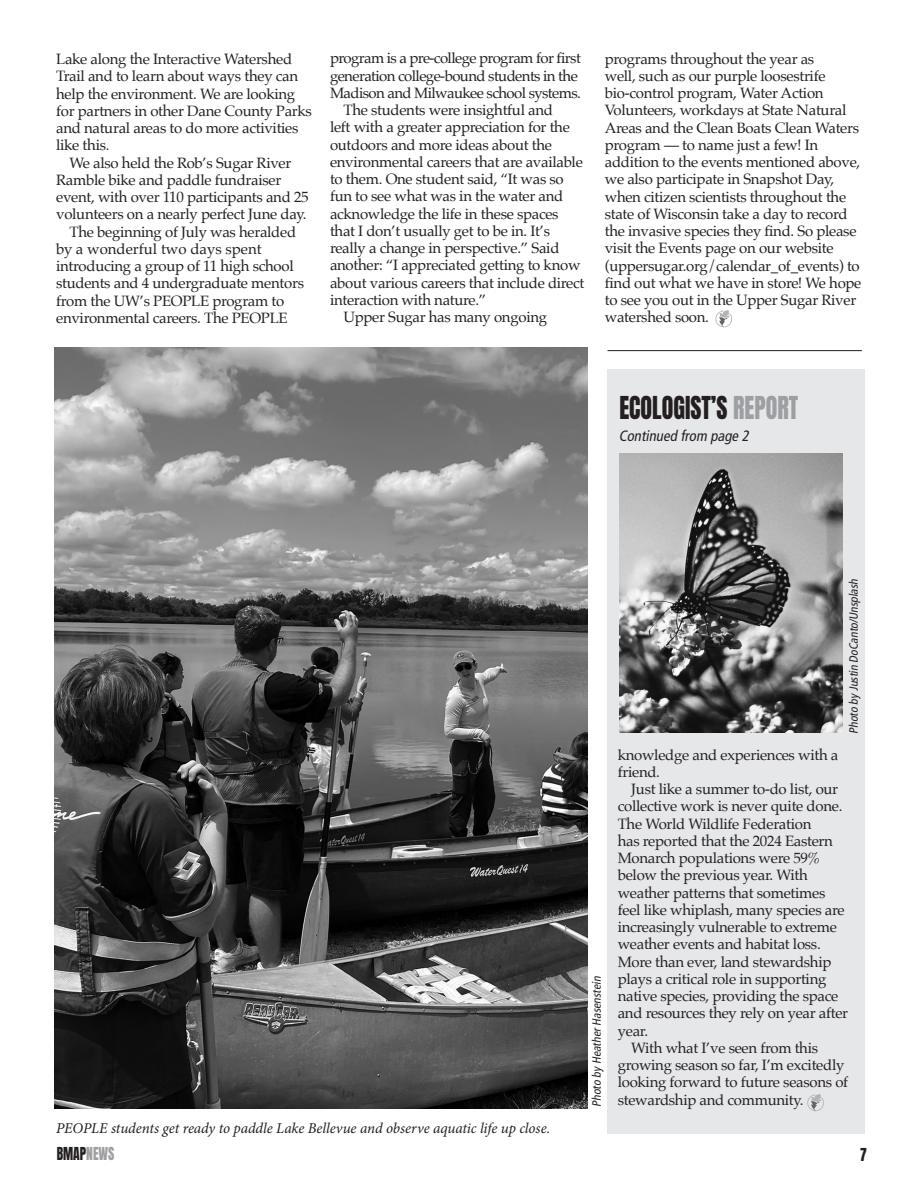
<style>
.page{position:relative;width:918px;height:1188px;background:#fff}
.page>*{position:absolute;margin:0;border:0;box-sizing:border-box;transform-origin:0 0}
.t1{font:26.85px "Anton";color:#231f20;scale:.89 1}
.t2{font:15.15px "Anton";color:#231f20;scale:.89 1}
.t3{font:15px/17.2px "Palatino";letter-spacing:-.02em;color:#231f20}
.t4{font:15px "Palatino";letter-spacing:-.04em;color:#231f20}
.t5{font:italic 15px "Minion Pro";letter-spacing:-.005em;color:#231f20}
.t6{font:15px "Palatino";color:#231f20}
.t7{font:italic condensed 15px "Frutiger";color:#231f20}
.t8{font:italic condensed 12px "Frutiger";color:#231f20}
.s1{color:#9d9fa2}
</style>
<div class="page">
<div style="left:607px;top:369px;width:258px;height:764px;background:#e6e7e9"></div>
<svg style="left:716px;top:310px;width:16px;height:17px"></svg>
<img style="left:54px;top:348px;width:534px;height:760px">
<hr style="left:608px;top:350px;width:254px;height:1px;background:#231f20">
<svg style="left:807px;top:1094px;width:17px;height:17px"></svg>
<img style="left:620px;top:454px;width:222px;height:278px">
<p class="t3" style="left:56px;top:50px;width:257px">Lake along the Interactive Watershed Trail and to learn about ways they can help the environment. We are looking for partners in other Dane County Parks and natural areas to do more activities like this.</p>
<p class="t3" style="left:70px;top:154px;width:223px">We also held the Rob’s Sugar River</p>
<p class="t3" style="left:56px;top:171px;width:227px">Ramble bike and paddle fundraiser</p>
<p class="t3" style="left:56px;top:188px;width:254px">event, with over 110 participants and 25</p>
<p class="t3" style="left:56px;top:206px;width:252px">volunteers on a nearly perfect June day.</p>
<p class="t3" style="left:70px;top:223px;width:228px">The beginning of July was heralded</p>
<p class="t6" style="left:56px;top:236px;width:207px">by a wonderful two days spent</p>
<p class="t3" style="left:56px;top:257px;width:239px">introducing a group of 11 high school</p>
<p class="t3" style="left:56px;top:275px;width:249px">students and 4 undergraduate mentors</p>
<p class="t3" style="left:56px;top:292px;width:230px">from the UW’s PEOPLE program to</p>
<p class="t3" style="left:56px;top:309px;width:233px">environmental careers. The PEOPLE</p>
<p class="t4" style="left:330px;top:46px;width:252px">program is a pre-college program for first</p>
<p class="t4" style="left:330px;top:63px;width:249px">generation college-bound students in the</p>
<p class="t4" style="left:330px;top:80px;width:252px">Madison and Milwaukee school systems.</p>
<p class="t3" style="left:344px;top:101px;width:211px">The students were insightful and</p>
<p class="t3" style="left:330px;top:119px;width:241px">left with a greater appreciation for the</p>
<p class="t3" style="left:330px;top:136px;width:224px">outdoors and more ideas about the</p>
<p class="t3" style="left:330px;top:153px;width:254px">environmental careers that are available</p>
<p class="t3" style="left:330px;top:170px;width:235px">to them. One student said, “It was so</p>
<p class="t3" style="left:330px;top:188px;width:235px">fun to see what was in the water and</p>
<p class="t3" style="left:330px;top:205px;width:230px">acknowledge the life in these spaces</p>
<p class="t3" style="left:330px;top:222px;width:222px">that I don’t usually get to be in. It’s</p>
<p class="t3" style="left:330px;top:239px;width:231px">really a change in perspective.” Said</p>
<p class="t3" style="left:330px;top:257px;width:252px">another: “I appreciated getting to know</p>
<p class="t3" style="left:330px;top:274px;width:256px">about various careers that include direct</p>
<p class="t3" style="left:330px;top:291px;width:158px">interaction with nature.”</p>
<p class="t3" style="left:344px;top:308px;width:205px">Upper Sugar has many ongoing</p>
<p class="t3" style="left:605px;top:50px;width:258px">programs throughout the year as<br>well, such as our purple loosestrife bio-control program, Water Action Volunteers, workdays at State Natural Areas and the Clean Boats Clean Waters program — to name just a few! In addition to the events mentioned above, we also participate in Snapshot Day, when citizen scientists throughout the state of Wisconsin take a day to record the invasive species they find. So please visit the Events page on our website (uppersugar.org/calendar_of_events) to find out what we have in store! We hope to see you out in the Upper Sugar River watershed soon.</p>
<h1 class="t1" style="left:619px;top:394px;width:202px">ECOLOGIST’S <span class="s1">REPORT</span></h1>
<p class="t7" style="left:619px;top:427px;width:135px">Continued from page 2</p>
<p class="t8" style="left:590px;top:1107px;width:134px;rotate:-90deg">Photo by HeatherHasenstein</p>
<p class="t8" style="left:847px;top:734px;width:159px;rotate:-90deg">Photo by Justin DoCanto/Unsplash</p>
<p class="t3" style="left:618px;top:746px;width:222px">knowledge and experiences with a friend.</p>
<p class="t3" style="left:631px;top:780px;width:208px">Just like a summer to-do list, our</p>
<p class="t3" style="left:618px;top:798px;width:226px">collective work is never quite done.</p>
<p class="t3" style="left:618px;top:815px;width:195px">The World Wildlife Federation</p>
<p class="t3" style="left:618px;top:832px;width:217px">has reported that the 2024 Eastern</p>
<p class="t3" style="left:618px;top:849px;width:204px">Monarch populations were 59%</p>
<p class="t3" style="left:618px;top:867px;width:191px">below the previous year. With</p>
<p class="t3" style="left:618px;top:884px;width:209px">weather patterns that sometimes</p>
<p class="t3" style="left:618px;top:901px;width:228px">feel like whiplash, many species are</p>
<p class="t3" style="left:618px;top:918px;width:221px">increasingly vulnerable to extreme</p>
<p class="t3" style="left:618px;top:936px;width:205px">weather events and habitat loss.</p>
<p class="t3" style="left:618px;top:953px;width:215px">More than ever, land stewardship</p>
<p class="t3" style="left:618px;top:970px;width:210px">plays a critical role in supporting</p>
<p class="t3" style="left:618px;top:987px;width:222px">native species, providing the space</p>
<p class="t3" style="left:618px;top:1005px;width:232px">and resources they rely on year after</p>
<p class="t3" style="left:618px;top:1022px;width:32px">year.</p>
<p class="t3" style="left:631px;top:1039px;width:188px">With what I’ve seen from this</p>
<p class="t3" style="left:618px;top:1056px;width:228px">growing season so far, I’m excitedly</p>
<p class="t3" style="left:618px;top:1074px;width:232px">looking forward to future seasons of</p>
<p class="t3" style="left:618px;top:1091px;width:187px">stewardship and community.</p>
<p class="t5" style="left:56px;top:1118px;width:496px">PEOPLE students get ready to paddle Lake Bellevue and observe aquatic life up close.</p>
<p class="t2" style="left:57px;top:1146px;width:66px">BMAP<span class="s1">NEWS</span></p>
<p class="t2" style="left:860px;top:1147px;width:9px">7</p>
</div>
